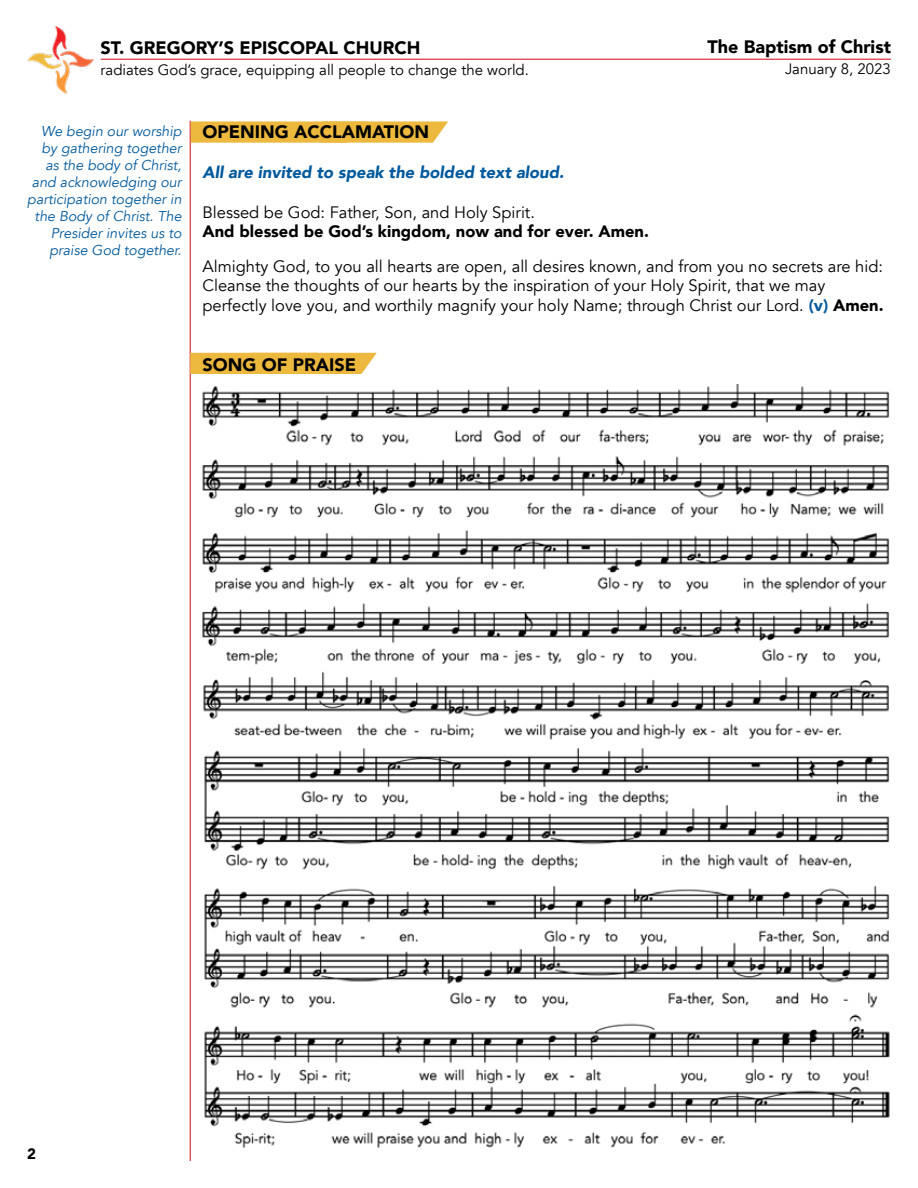
<style>
.page{position:relative;width:918px;height:1188px;background:#fff}
.page>*{position:absolute;margin:0;border:0;box-sizing:border-box;transform-origin:0 0}
.t1{font:900 18px "Avenir";color:#000}
.t2{font:16.5px/19.8px "Avenir";color:#000}
.t3{font:900 16.5px "Avenir";color:#000}
.t4{font:italic 900 16.5px "Avenir";color:#00599d}
.t5{font:15px "Avenir";color:#000}
.t6{font:900 15px "Avenir";color:#000}
.t7{font:italic 14.25px/17.1px "Avenir";color:#00599d;text-align:right}
.s1{font-weight:900;color:#00599d}
.s2{font-weight:900}
</style>
<div class="page">
<hr style="left:190px;top:121px;width:1px;height:1040px;background:#d2232a">
<hr style="left:101px;top:59px;width:790px;height:1px;background:#d2232a">
<img style="left:27px;top:27px;width:89px;height:68px">
<img style="left:202px;top:385px;width:688px;height:763px">
<svg style="left:191px;top:121px;width:257px;height:22px;background:#edbc48"></svg>
<div style="left:190px;top:353px;width:187px;height:21px;background:#ecb83d"></div>
<p class="t1" style="left:101px;top:33px;width:321px">ST. GREGORY’S EPISCOPAL CHURCH</p>
<p class="t5" style="left:101px;top:61px;width:430px">radiates God’s grace, equipping all people to change the world.</p>
<p class="t1" style="left:707px;top:31px;width:185px">The Baptism of Christ</p>
<p class="t5" style="left:785px;top:60px;width:107px">January 8, 2023</p>
<p class="t7" style="left:27px;top:123px;width:156px">We begin our worship by gathering together as the body of Christ, and acknowledging our participation together in the Body of Christ. The<br>Presider invites us to praise God together.</p>
<p class="t1" style="left:203px;top:117px;width:228px">OPENING ACCLAMATION</p>
<p class="t4" style="left:203px;top:159px;width:363px">All are invited to speak the bolded text aloud.</p>
<p class="t2" style="left:203px;top:202px;width:334px">Blessed be God: Father, Son, and Holy Spirit.</p>
<p class="t3" style="left:203px;top:217px;width:448px">And blessed be God’s kingdom, now and for ever. Amen.</p>
<p class="t2" style="left:203px;top:256px;width:683px">Almighty God, to you all hearts are open, all desires known, and from you no secrets are hid:<br>Cleanse the thoughts of our hearts by the inspiration of your Holy Spirit, that we may perfectly love you, and worthily magnify your holy Name; through Christ our Lord. <span class="s1">(v)</span> <span class="s2">Amen.</span></p>
<p class="t1" style="left:203px;top:349px;width:155px">SONG OF PRAISE</p>
<p class="t6" style="left:27px;top:1141px;width:10px">2</p>
</div>
